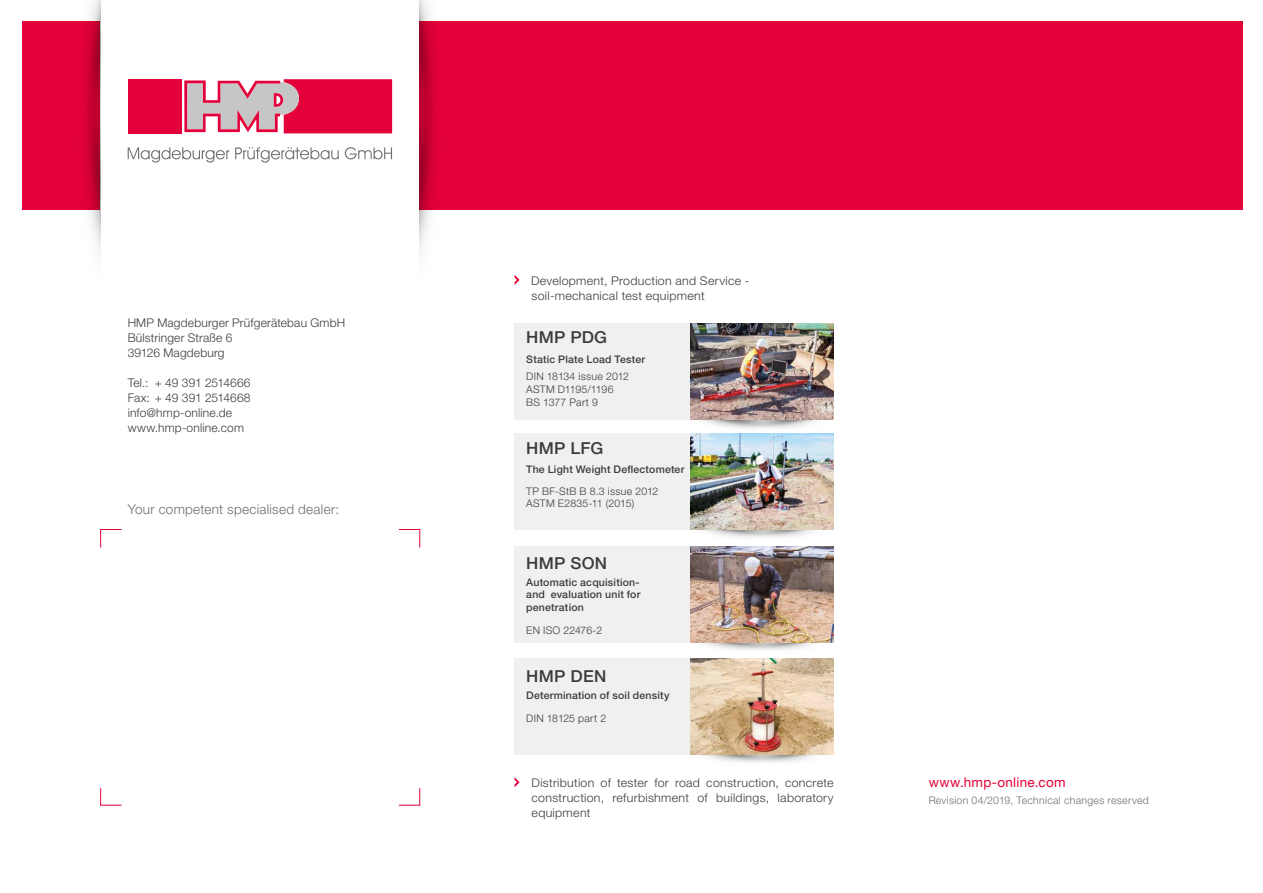
<style>
.page{position:relative;width:1263px;height:893px;background:#fff}
.page>*{position:absolute;margin:0;border:0;box-sizing:border-box;transform-origin:0 0}
.t1{font:500 16.5px "Helvetica Neue LT Std";letter-spacing:.015em;color:#3c3c3b}
.t2{font:300 13.5px "Helvetica Neue LT Std";letter-spacing:.02em;color:#706f6f}
.t3{font:13.5px "Helvetica Neue LT Std";letter-spacing:.02em;color:#e4003a}
.t4{font:300 12px/15px "Helvetica Neue LT Std";letter-spacing:.015em;color:#3c3c3b}
.t5{font:500 10.5px/12.6px "Helvetica Neue LT Std";letter-spacing:.02em;color:#3c3c3b;text-align:justify}
.t6{font:300 10.5px/12.8px "Helvetica Neue LT Std";letter-spacing:.02em;color:#3c3c3b}
.t7{font:300 10.5px "Helvetica Neue LT Std";letter-spacing:.03em;color:#706f6f}
</style>
<div class="page">
<div style="left:22px;top:21px;width:1220px;height:214px;background:#e4003a"></div>
<div style="left:0;top:210px;width:1263px;height:61px;background:#fff"></div>
<div style="left:100px;top:0;width:319px;height:885px;background:#fff"></div>
<img style="left:419px;top:0;width:16px;height:254px">
<img style="left:85px;top:0;width:15px;height:252px">
<div style="left:514px;top:323px;width:253px;height:97px;background:#f0f0f0"></div>
<div style="left:514px;top:434px;width:253px;height:96px;background:#f0f0f0"></div>
<div style="left:514px;top:546px;width:253px;height:96px;background:#f0f0f0"></div>
<div style="left:514px;top:658px;width:253px;height:97px;background:#f0f0f0"></div>
<img style="left:690px;top:663px;width:143px;height:100px">
<img style="left:690px;top:550px;width:143px;height:113px">
<img style="left:690px;top:441px;width:143px;height:109px">
<img style="left:690px;top:323px;width:143px;height:118px">
<svg style="left:514px;top:275px;width:6px;height:10px"></svg>
<svg style="left:514px;top:777px;width:6px;height:10px"></svg>
<svg style="left:184px;top:79px;width:208px;height:54px;background:#dd5779"></svg>
<div style="left:128px;top:79px;width:54px;height:54px;background:#e4003a"></div>
<svg style="left:128px;top:147px;width:101px;height:16px"></svg>
<svg style="left:235px;top:147px;width:104px;height:16px"></svg>
<svg style="left:345px;top:147px;width:47px;height:12px"></svg>
<p class="t4" style="left:128px;top:315px;width:219px">HMP Magdeburger Prüfgerätebau GmbH<br>Bülstringer Straße 6<br>39126 Magdeburg</p>
<p class="t4" style="left:128px;top:375px;width:124px">Tel.: + 49 391 2514666<br>Fax: + 49 391 2514668 info@hmp-online.de www.hmp-online.com</p>
<p class="t2" style="left:128px;top:501px;width:213px">Your competent specialised dealer:</p>
<p class="t4" style="left:531px;top:273px;width:220px">Development, Production and Service - soil-mechanical test equipment</p>
<h1 class="t1" style="left:526px;top:328px;width:82px">HMP PDG</h1>
<p class="t5" style="left:526px;top:353px;width:121px">Static Plate Load Tester</p>
<p class="t6" style="left:526px;top:370px;width:104px">DIN 18134 issue 2012<br>ASTM D1195/1196<br>BS 1377 Part 9</p>
<h1 class="t1" style="left:526px;top:438px;width:79px">HMP LFG</h1>
<p class="t5" style="left:526px;top:463px;width:160px">The Light Weight Deflectometer</p>
<p class="t6" style="left:526px;top:484px;width:134px">TP BF-StB B 8.3 issue 2012<br>ASTM E2835-11 (2015)</p>
<h1 class="t1" style="left:526px;top:553px;width:82px">HMP SON</h1>
<p class="t5" style="left:526px;top:576px;width:116px">Automatic acquisition&shy;and evaluation unit for penetration</p>
<p class="t6" style="left:526px;top:623px;width:78px">EN ISO 22476-2</p>
<h1 class="t1" style="left:526px;top:666px;width:82px">HMP DEN</h1>
<p class="t5" style="left:526px;top:689px;width:145px">Determination of soil density</p>
<p class="t6" style="left:526px;top:711px;width:82px">DIN 18125 part 2</p>
<p class="t4" style="left:531px;top:775px;width:303px;text-align:justify">Distribution of tester for road construction, concrete construction, refurbishment of buildings, laboratory equipment</p>
<p class="t3" style="left:929px;top:774px;width:138px">www.hmp-online.com</p>
<p class="t7" style="left:929px;top:794px;width:222px">Revision 04/2019, Technical changes reserved</p>
</div>
